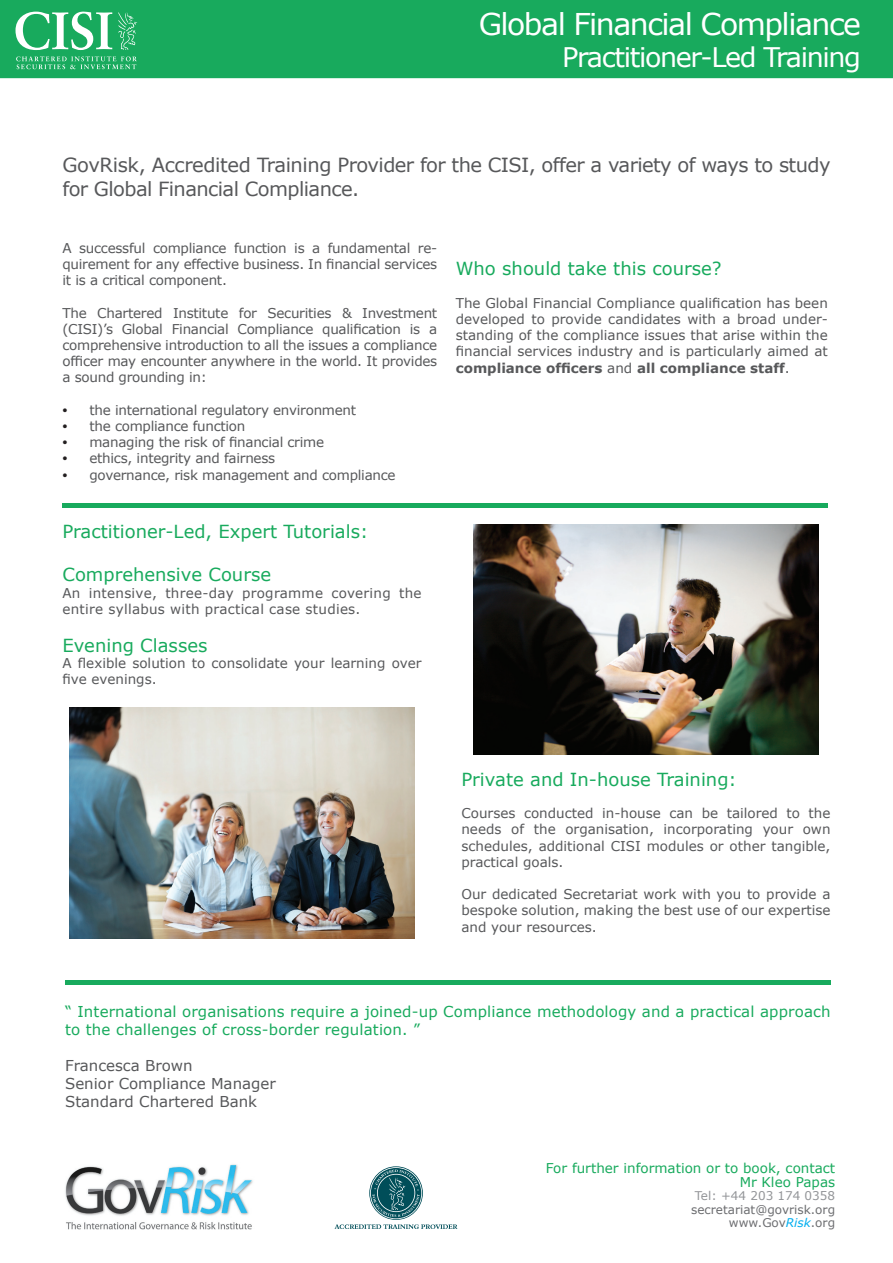
<style>
.page{position:relative;width:893px;height:1263px;background:#fff}
.page>*{position:absolute;margin:0;border:0;box-sizing:border-box;transform-origin:0 0}
.t1{font:30px "Verdana";letter-spacing:-.05em;color:#fff}
.t2{font:27px "Verdana";letter-spacing:-.05em;color:#fff}
.t3{font:19.5px/23.4px "Verdana";letter-spacing:-.03em;color:#57585a}
.t4{font:18px "Verdana";color:#18aa5d}
.t5{font:15px/18px "Verdana";letter-spacing:.01em;color:#18aa5d}
.t6{font:15px/18px "Verdana";color:#57585a}
.t7{font:13.5px/16.2px "Verdana";color:#57585a;text-align:justify}
.t8{font:13.5px "Verdana";letter-spacing:-.02em;color:#57585a}
.t9{font:13.5px/16.2px "Verdana";letter-spacing:.02em;color:#57585a}
.t10{font:13.5px/13.5px "Verdana";color:#18aa5d;text-align:right}
.t11{font:12px/13.5px "Verdana";color:#6c6d70;text-align:right}
.t12{font:12px "Verdana";color:#939598}
.s1{font-family:"Myriad Pro";font-size:18px;color:#231f20}
.s2{font-weight:700}
.s3{font-style:italic;color:#00aeef}
</style>
<div class="page">
<img style="left:65px;top:1164px;width:188px;height:66px">
<svg style="left:369px;top:1166px;width:54px;height:54px"></svg>
<div style="left:370px;top:1167px;width:52px;height:52px;border:2px solid #fff;border-radius:50%"></div>
<svg style="left:335px;top:1224px;width:122px;height:5px"></svg>
<svg style="left:372px;top:1169px;width:47px;height:48px;background:#3f7981"></svg>
<div style="left:377px;top:1174px;width:38px;height:38px;border:2px solid #fff;border-radius:50%"></div>
<div style="left:0;top:1px;width:893px;height:76px;background:#18aa5d"></div>
<div style="left:0;top:0;width:893px;height:78px;border:2px solid #18aa5d"></div>
<svg style="left:16px;top:12px;width:96px;height:38px"></svg>
<svg style="left:118px;top:12px;width:19px;height:38px"></svg>
<svg style="left:16px;top:56px;width:121px;height:13px"></svg>
<div style="left:65px;top:980px;width:765px;height:5px;background:#18aa5d"></div>
<div style="left:62px;top:503px;width:766px;height:5px;background:#18aa5d"></div>
<img style="left:473px;top:524px;width:346px;height:231px">
<img style="left:69px;top:707px;width:346px;height:232px">
<h1 class="t1" style="left:479px;top:3px;width:384px">Global Financial Compliance</h1>
<h2 class="t2" style="left:562px;top:39px;width:300px">Practitioner-Led Training</h2>
<h3 class="t3" style="left:62px;top:153px;width:770px">GovRisk, Accredited Training Provider for the CISI, offer a variety of ways to study for Global Financial Compliance.</h3>
<p class="t7" style="left:62px;top:240px;width:376px">A successful compliance function is a fundamental re&shy;quirement for any effective business. In financial services it is a critical component.</p>
<p class="t7" style="left:62px;top:304px;width:376px">The Chartered Institute for Securities &amp; Investment (CISI)’s Global Financial Compliance qualification is a comprehensive introduction to all the issues a compliance officer may encounter anywhere in the world. It provides a sound grounding in:</p>
<p class="t8" style="left:62px;top:400px;width:295px"><span class="s1">•</span> the international regulatory environment</p>
<p class="t8" style="left:62px;top:417px;width:184px"><span class="s1">•</span> the compliance function</p>
<p class="t8" style="left:62px;top:433px;width:263px"><span class="s1">•</span> managing the risk of financial crime</p>
<p class="t8" style="left:62px;top:449px;width:214px"><span class="s1">•</span> ethics, integrity and fairness</p>
<p class="t8" style="left:62px;top:465px;width:335px"><span class="s1">•</span> governance, risk management and compliance</p>
<h3 class="t4" style="left:62px;top:519px;width:307px">Practitioner-Led, Expert Tutorials:</h3>
<h3 class="t4" style="left:62px;top:562px;width:210px">Comprehensive Course</h3>
<p class="t9" style="left:62px;top:584px;width:361px">An intensive, three-day programme covering the entire syllabus with practical case studies.</p>
<h3 class="t4" style="left:62px;top:633px;width:147px">Evening Classes</h3>
<p class="t7" style="left:62px;top:655px;width:361px">A flexible solution to consolidate your learning over five evenings.</p>
<h3 class="t4" style="left:456px;top:256px;width:267px">Who should take this course?</h3>
<p class="t7" style="left:456px;top:295px;width:374px">The Global Financial Compliance qualification has been developed to provide candidates with a broad under&shy;standing of the compliance issues that arise within the financial services industry and is particularly aimed at <span class="s2">compliance officers</span> and <span class="s2">all compliance staff</span>.</p>
<h3 class="t4" style="left:461px;top:767px;width:277px">Private and In-house Training:</h3>
<p class="t7" style="left:461px;top:805px;width:371px">Courses conducted in-house can be tailored to the needs of the organisation, incorporating your own schedules, additional CISI modules or other tangible, practical goals.</p>
<p class="t7" style="left:461px;top:886px;width:371px">Our dedicated Secretariat work with you to provide a bespoke solution, making the best use of our expertise and your resources.</p>
<p class="t5" style="left:65px;top:1002px;width:767px">“ International organisations require a joined-up Compliance methodology and a practical approach to the challenges of cross-border regulation. ”</p>
<p class="t6" style="left:65px;top:1056px;width:212px">Francesca Brown<br>Senior Compliance Manager<br>Standard Chartered Bank</p>
<p class="t10" style="left:546px;top:1161px;width:291px">For further information or to book, contact<br>Mr Kleo Papas</p>
<p class="t12" style="left:695px;top:1187px;width:142px">Tel: +44 203 174 0358</p>
<p class="t11" style="left:691px;top:1202px;width:145px">secretariat@govrisk.org www.Gov<span class="s3">Risk</span>.org</p>
</div>
